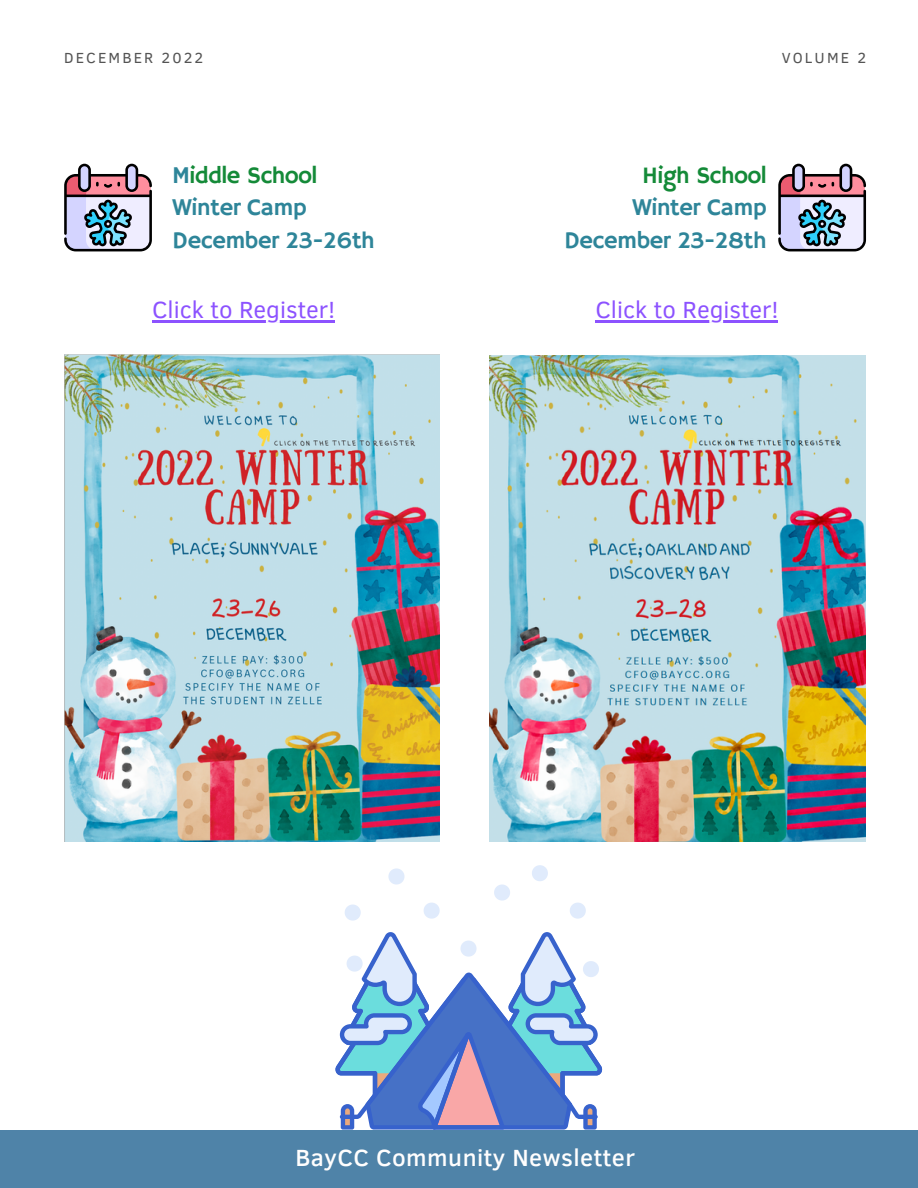
<style>
.page{position:relative;width:918px;height:1188px;background:#fff}
.page>*{position:absolute;margin:0;border:0;box-sizing:border-box;transform-origin:0 0}
.t1{font:24px/32.7px "Hammersmith One";letter-spacing:-.03em;color:#2e8599}
.t2{font:24px "Clear Sans";color:#8c52ff}
.t3{font:500 24px "Clear Sans";letter-spacing:.02em;color:#fffefe}
.t4{font:24px "Hammersmith One";letter-spacing:-.03em;color:#148a38}
.t5{font:15px "Clear Sans";letter-spacing:.14em;color:#545454}
.s1{color:#148a38}
</style>
<div class="page">
<div style="left:0;top:1130px;width:918px;height:58px;background:#4f83a8"></div>
<svg style="left:424px;top:903px;width:16px;height:16px"></svg>
<svg style="left:388px;top:868px;width:16px;height:17px"></svg>
<svg style="left:345px;top:905px;width:16px;height:16px"></svg>
<svg style="left:532px;top:865px;width:16px;height:16px"></svg>
<svg style="left:494px;top:885px;width:16px;height:16px"></svg>
<svg style="left:570px;top:903px;width:16px;height:16px"></svg>
<svg style="left:335px;top:932px;width:267px;height:198px"></svg>
<img style="left:64px;top:354px;width:376px;height:488px">
<svg style="left:64px;top:164px;width:88px;height:87px;background:#a39cad"></svg>
<svg style="left:778px;top:164px;width:88px;height:87px;background:#a39cad"></svg>
<img style="left:490px;top:356px;width:376px;height:486px">
<hr style="left:152px;top:320px;width:183px;height:2px;background:#8c52ff">
<hr style="left:595px;top:320px;width:183px;height:2px;background:#8c52ff">
<p class="t5" style="left:64px;top:47px;width:141px">DECEMBER 2022</p>
<p class="t5" style="left:782px;top:47px;width:86px">VOLUME 2</p>
<p class="t1" style="left:172px;top:160px;width:204px">M<span class="s1">iddle School<br></span>Winter Camp<br>December 23-26th</p>
<p class="t4" style="left:642px;top:161px;width:126px">High School</p>
<p class="t1" style="left:564px;top:192px;width:204px;text-align:right">Winter Camp<br>December 23-28th</p>
<p class="t2" style="left:152px;top:292px;width:184px">Click to Register!</p>
<p class="t2" style="left:595px;top:292px;width:184px">Click to Register!</p>
<p class="t3" style="left:295px;top:1140px;width:341px">BayCC Community Newsletter</p>
</div>
